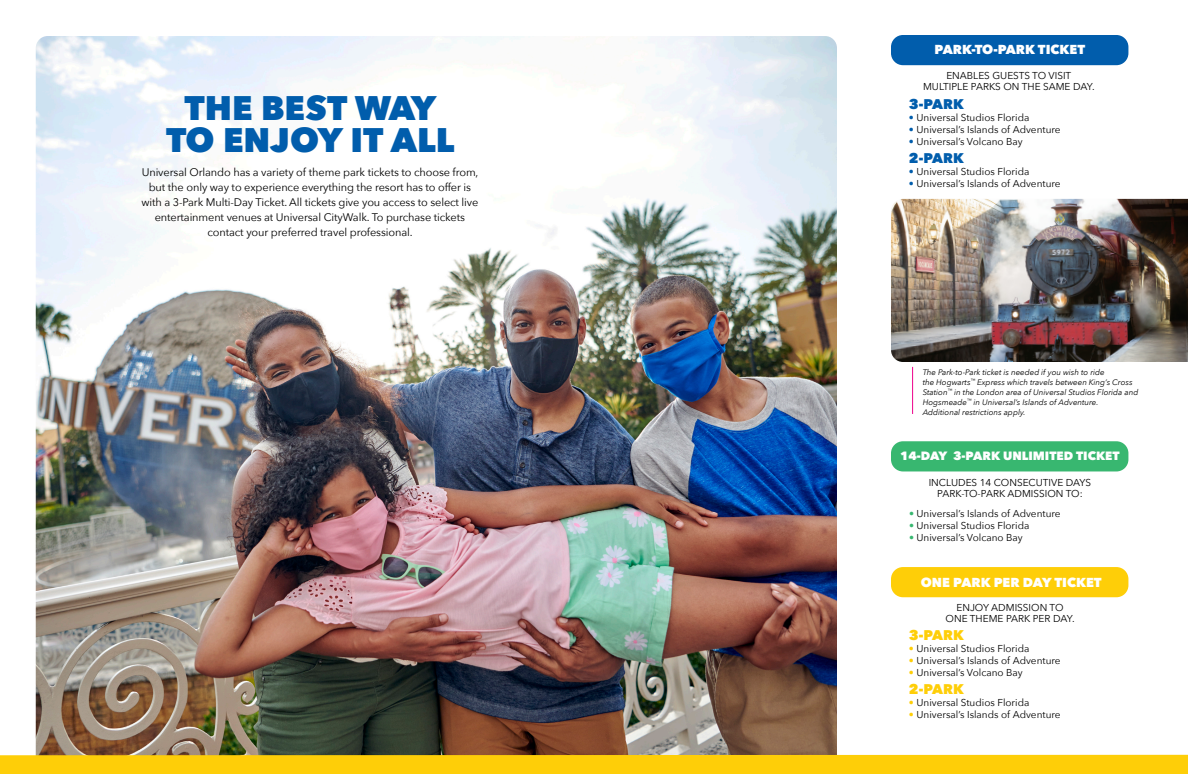
<style>
.page{position:relative;width:1188px;height:774px;background:#fff}
.page>*{position:absolute;margin:0;border:0;box-sizing:border-box;transform-origin:0 0}
.t1{font:800 34px/32px "Avenir Next";color:#015dac;text-align:center}
.t2{font:800 14px "Avenir Next";color:#015dac}
.t3{font:800 14px "Avenir Next";color:#fece08}
.t4{font:800 13px "Avenir Next";color:#fff}
.t5{font:800 12px "Avenir Next";color:#fff}
.t6{font:11px/15px "Avenir Next";letter-spacing:-.01em;color:#000;text-align:center}
.t7{font:10px "Avenir Next";color:#000}
.t8{font:italic 8px/10px "Avenir Next";color:#000}
.s1{color:#015dac}
.s2{color:#38b770}
.s3{color:#fece08}
</style>
<div class="page">
<img style="left:36px;top:36px;width:801px;height:719px">
<div style="left:0;top:755px;width:1188px;height:19px;background:#fece08"></div>
<div style="left:891px;top:35px;width:237px;height:30px;background:#015dac;border-radius:12px"></div>
<div style="left:891px;top:441px;width:237px;height:30px;background:#38b770;border-radius:12px"></div>
<div style="left:891px;top:567px;width:237px;height:30px;background:#fece08;border-radius:12px"></div>
<img style="left:891px;top:199px;width:297px;height:163px">
<hr style="left:912px;top:367px;width:1px;height:47px;background:#ed028c">
<p class="t1" style="left:166px;top:92px;width:290px">THE BEST WAY<br>TO ENJOY IT ALL</p>
<p class="t6" style="left:142px;top:164px;width:338px">Universal Orlando has a variety of theme park tickets to choose from, but the only way to experience everything the resort has to offer is</p>
<p class="t6" style="left:141px;top:194px;width:339px">with a 3-Park Multi-Day Ticket. All tickets give you access to select live entertainment venues at Universal CityWalk. To purchase tickets</p>
<p class="t6" style="left:208px;top:224px;width:207px">contact your preferred travel professional.</p>
<p class="t4" style="left:935px;top:42px;width:152px">PARK-TO-PARK TICKET</p>
<p class="t7" style="left:946px;top:67px;width:126px">ENABLES GUESTS TO VISIT</p>
<p class="t7" style="left:923px;top:78px;width:173px">MULTIPLE PARKS ON THE SAME DAY.</p>
<p class="t2" style="left:909px;top:96px;width:56px">3-PARK</p>
<p class="t7" style="left:909px;top:110px;width:122px"><span class="s1">•</span> Universal Studios Florida</p>
<p class="t7" style="left:909px;top:122px;width:153px"><span class="s1">•</span> Universal’s Islands of Adventure</p>
<p class="t7" style="left:909px;top:134px;width:115px"><span class="s1">•</span> Universal’s Volcano Bay</p>
<p class="t2" style="left:909px;top:150px;width:56px">2-PARK</p>
<p class="t7" style="left:909px;top:164px;width:122px"><span class="s1">•</span> Universal Studios Florida</p>
<p class="t7" style="left:909px;top:176px;width:153px"><span class="s1">•</span> Universal’s Islands of Adventure</p>
<p class="t8" style="left:923px;top:367px;width:183px">The Park-to-Park ticket is needed if you wish to ride</p>
<p class="t8" style="left:923px;top:377px;width:217px">the Hogwarts<sup>™</sup> Express which travels between King’s Cross<br>Station<sup>™</sup> in the London area of Universal Studios Florida and<br>Hogsmeade<sup>™</sup> in Universal’s Islands of Adventure.</p>
<p class="t8" style="left:923px;top:407px;width:105px">Additional restrictions apply.</p>
<p class="t5" style="left:900px;top:448px;width:221px">14-DAY 3-PARK UNLIMITED TICKET</p>
<p class="t7" style="left:929px;top:474px;width:164px">INCLUDES 14 CONSECUTIVE DAYS</p>
<p class="t7" style="left:937px;top:485px;width:147px">PARK-TO-PARK ADMISSION TO:</p>
<p class="t7" style="left:909px;top:505px;width:153px"><span class="s2">•</span> Universal’s Islands of Adventure</p>
<p class="t7" style="left:909px;top:517px;width:122px"><span class="s2">•</span> Universal Studios Florida</p>
<p class="t7" style="left:909px;top:529px;width:115px"><span class="s2">•</span> Universal’s Volcano Bay</p>
<p class="t4" style="left:921px;top:574px;width:182px">ONE PARK PER DAY TICKET</p>
<p class="t7" style="left:956px;top:599px;width:109px">ENJOY ADMISSION TO</p>
<p class="t7" style="left:946px;top:610px;width:131px">ONE THEME PARK PER DAY.</p>
<p class="t3" style="left:909px;top:626px;width:56px">3-PARK</p>
<p class="t7" style="left:909px;top:640px;width:122px"><span class="s3">•</span> Universal Studios Florida</p>
<p class="t7" style="left:909px;top:652px;width:153px"><span class="s3">•</span> Universal’s Islands of Adventure</p>
<p class="t7" style="left:909px;top:664px;width:115px"><span class="s3">•</span> Universal’s Volcano Bay</p>
<p class="t3" style="left:909px;top:680px;width:56px">2-PARK</p>
<p class="t7" style="left:909px;top:694px;width:122px"><span class="s3">•</span> Universal Studios Florida</p>
<p class="t7" style="left:909px;top:706px;width:153px"><span class="s3">•</span> Universal’s Islands of Adventure</p>
</div>
